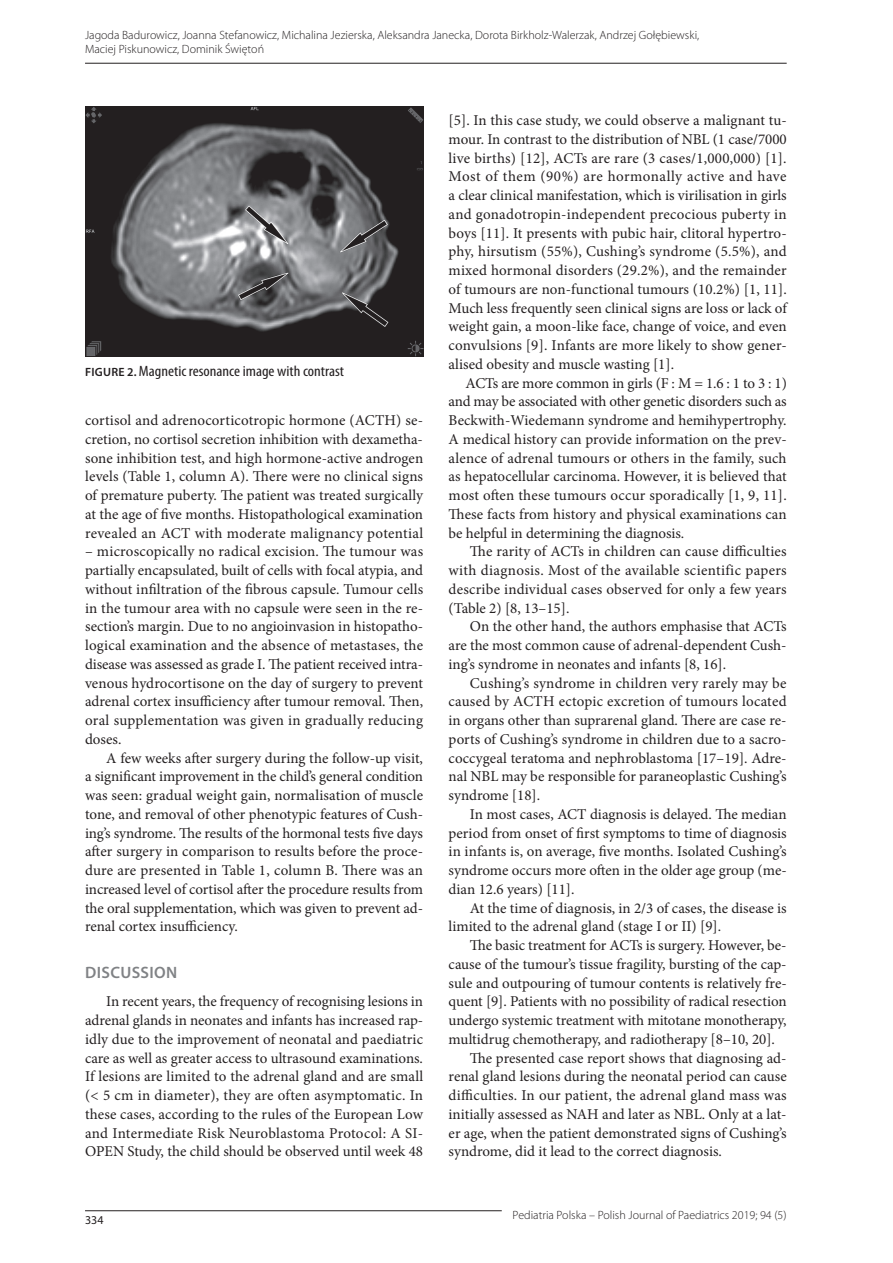
<style>
.page{position:relative;width:893px;height:1263px;background:#fff}
.page>*{position:absolute;margin:0;border:0;box-sizing:border-box;transform-origin:0 0}
.t1{font:600 16.5px "Myriad Pro";letter-spacing:.02em;color:#808285}
.t2{font:15px/18.8px "Minion Pro";color:#231f20;text-align:justify}
.t3{font:15px "Minion Pro";letter-spacing:.02em;color:#231f20}
.t4{font:condensed 15px "Myriad Pro";color:#231f20;scale:1.1 1}
.t5{font:300 12px/14.4px "Myriad Pro";color:#231f20}
.t6{font:12px "Myriad Pro";color:#231f20}
.s1{font-weight:600;font-stretch:normal;font-size:12px}
</style>
<div class="page">
<hr style="left:85px;top:1210px;width:417px;height:1px;background:#231f20">
<hr style="left:85px;top:63px;width:702px;height:1px;background:#231f20">
<img style="left:85px;top:106px;width:338px;height:251px">
<p class="t5" style="left:85px;top:27px;width:616px">Jagoda Badurowicz, Joanna Stefanowicz, Michalina Jezierska, Aleksandra Janecka, Dorota Birkholz-Walerzak, Andrzej Gołębiewski,<br>Maciej Piskunowicz, Dominik Świętoń</p>
<p class="t4" style="left:85px;top:362px;width:237px"><span class="s1">FIGURE 2.</span> Magnetic resonance image with contrast</p>
<p class="t2" style="left:85px;top:411px;width:340px">cortisol and adrenocorticotropic hormone (ACTH) se&shy;cretion, no cortisol secretion inhibition with dexametha&shy;sone inhibition test, and high hormone-active androgen levels (Table 1, column A). There were no clinical signs of premature puberty. The patient was treated surgically at the age of five months. Histopathological examination revealed an ACT with moderate malignancy potential</p>
<p class="t2" style="left:85px;top:542px;width:340px">– microscopically no radical excision. The tumour was partially encapsulated, built of cells with focal atypia, and without infiltration of the fibrous capsule. Tumour cells in the tumour area with no capsule were seen in the re&shy;section’s margin. Due to no angioinvasion in histopatho&shy;logical examination and the absence of metastases, the disease was assessed as grade I. The patient received intra&shy;venous hydrocortisone on the day of surgery to prevent adrenal cortex insufficiency after tumour removal. Then, oral supplementation was given in gradually reducing doses.</p>
<p class="t2" style="left:85px;top:748px;width:340px;text-indent:21px">A few weeks after surgery during the follow-up visit, a significant improvement in the child’s general condition was seen: gradual weight gain, normalisation of muscle tone, and removal of other phenotypic features of Cush&shy;ing’s syndrome. The results of the hormonal tests five days after surgery in comparison to results before the proce&shy;dure are presented in Table 1, column B. There was an increased level of cortisol after the procedure results from the oral supplementation, which was given to prevent ad&shy;renal cortex insufficiency.</p>
<p class="t1" style="left:85px;top:962px;width:94px">DISCUSSION</p>
<p class="t2" style="left:85px;top:992px;width:340px;text-indent:21px">In recent years, the frequency of recognising lesions in adrenal glands in neonates and infants has increased rap&shy;idly due to the improvement of neonatal and paediatric care as well as greater access to ultrasound examinations.<br>If lesions are limited to the adrenal gland and are small (&lt; 5 cm in diameter), they are often asymptomatic. In these cases, according to the rules of the European Low and Intermediate Risk Neuroblastoma Protocol: A SI-OPEN Study, the child should be observed until week 48</p>
<p class="t6" style="left:85px;top:1213px;width:20px">334</p>
<p class="t2" style="left:449px;top:111px;width:340px">[5]. In this case study, we could observe a malignant tu&shy;mour. In contrast to the distribution of NBL (1 case/7000 live births) [12], ACTs are rare (3 cases/1,000,000) [1].<br>Most of them (90%) are hormonally active and have a clear clinical manifestation, which is virilisation in girls and gonadotropin-independent precocious puberty in boys [11]. It presents with pubic hair, clitoral hypertro&shy;phy, hirsutism (55%), Cushing’s syndrome (5.5%), and mixed hormonal disorders (29.2%), and the remainder of tumours are non-functional tumours (10.2%) [1, 11].<br>Much less frequently seen clinical signs are loss or lack of weight gain, a moon-like face, change of voice, and even convulsions [9]. Infants are more likely to show gener&shy;alised obesity and muscle wasting [1].</p>
<p class="t2" style="left:449px;top:373px;width:340px;text-indent:17px">ACTs are more common in girls (F : M = 1.6 : 1 to 3 : 1) and may be associated with other genetic disorders such as Beckwith-Wiedemann syndrome and hemihypertrophy.<br>A medical history can provide information on the prev&shy;alence of adrenal tumours or others in the family, such as hepatocellular carcinoma. However, it is believed that most often these tumours occur sporadically [1, 9, 11].<br>These facts from history and physical examinations can be helpful in determining the diagnosis.</p>
<p class="t2" style="left:449px;top:542px;width:340px;text-indent:21px">The rarity of ACTs in children can cause difficulties with diagnosis. Most of the available scientific papers describe individual cases observed for only a few years (Table 2) [8, 13–15].</p>
<p class="t2" style="left:449px;top:617px;width:340px;text-indent:21px">On the other hand, the authors emphasise that ACTs are the most common cause of adrenal-dependent Cush&shy;ing’s syndrome in neonates and infants [8, 16].</p>
<p class="t2" style="left:449px;top:673px;width:340px;text-indent:21px">Cushing’s syndrome in children very rarely may be caused by ACTH ectopic excretion of tumours located in organs other than suprarenal gland. There are case re&shy;ports of Cushing’s syndrome in children due to a sacro&shy;coccygeal teratoma and nephroblastoma [17–19]. Adre&shy;nal NBL may be responsible for paraneoplastic Cushing’s syndrome [18].</p>
<p class="t2" style="left:449px;top:805px;width:340px;text-indent:21px">In most cases, ACT diagnosis is delayed. The median period from onset of first symptoms to time of diagnosis in infants is, on average, five months. Isolated Cushing’s syndrome occurs more often in the older age group (me&shy;dian 12.6 years) [11].</p>
<p class="t2" style="left:449px;top:898px;width:340px;text-indent:21px">At the time of diagnosis, in 2/3 of cases, the disease is limited to the adrenal gland (stage I or II) [9].</p>
<p class="t2" style="left:470px;top:936px;width:318px">The basic treatment for ACTs is surgery. However, be-</p>
<p class="t2" style="left:449px;top:955px;width:340px">cause of the tumour’s tissue fragility, bursting of the cap-</p>
<p class="t2" style="left:449px;top:973px;width:340px">sule and outpouring of tumour contents is relatively fre-</p>
<p class="t2" style="left:449px;top:992px;width:339px">quent [9]. Patients with no possibility of radical resection</p>
<p class="t2" style="left:449px;top:1011px;width:339px">undergo systemic treatment with mitotane monotherapy,</p>
<p class="t2" style="left:449px;top:1030px;width:328px">multidrug chemotherapy, and radiotherapy [8–10, 20].</p>
<p class="t2" style="left:470px;top:1048px;width:318px">The presented case report shows that diagnosing ad-</p>
<p class="t2" style="left:449px;top:1067px;width:340px">renal gland lesions during the neonatal period can cause</p>
<p class="t3" style="left:449px;top:1085px;width:340px">difficulties. In our patient, the adrenal gland mass was</p>
<p class="t2" style="left:449px;top:1105px;width:339px">initially assessed as NAH and later as NBL. Only at a lat-</p>
<p class="t2" style="left:449px;top:1123px;width:339px">er age, when the patient demonstrated signs of Cushing’s</p>
<p class="t2" style="left:449px;top:1142px;width:275px">syndrome, did it lead to the correct diagnosis.</p>
<p class="t5" style="left:513px;top:1207px;width:276px">Pediatria Polska – Polish Journal of Paediatrics 2019; 94 (5)</p>
</div>
